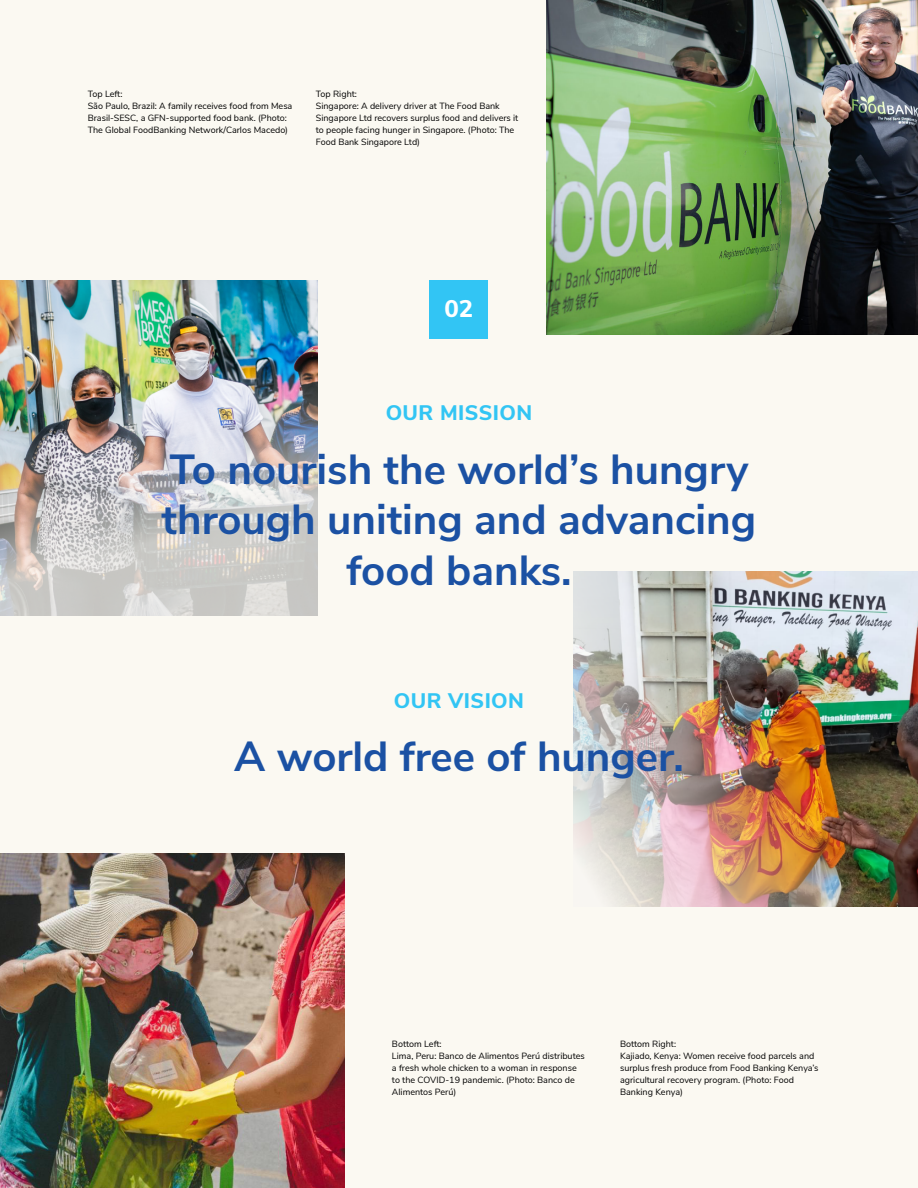
<style>
.page{position:relative;width:918px;height:1188px;background:#fbf9f2}
.page>*{position:absolute;margin:0;border:0;box-sizing:border-box;transform-origin:0 0}
.t1{font:700 42px/50.4px "Nunito Sans";color:#1b51a3;text-align:center}
.t2{font:800 24px "Nunito Sans";color:#fff}
.t3{font:800 21px "Nunito Sans";letter-spacing:.02em;color:#32c5f4}
.t4{font:9px/12px "Nunito Sans";color:#000}
</style>
<div class="page">
<img style="left:573px;top:572px;width:345px;height:334px">
<img style="left:0;top:854px;width:345px;height:334px">
<img style="left:546px;top:0;width:372px;height:334px">
<img style="left:0;top:281px;width:318px;height:334px">
<div style="left:430px;top:281px;width:58px;height:58px;background:#32c5f4"></div>
<p class="t4" style="left:88px;top:87px;width:206px">Top Left:<br>São Paulo, Brazil: A family receives food from Mesa Brasil-SESC, a GFN-supported food bank. (Photo:<br>The Global FoodBanking Network/Carlos Macedo)</p>
<p class="t4" style="left:316px;top:87px;width:204px">Top Right:<br>Singapore: A delivery driver at The Food Bank Singapore Ltd recovers surplus food and delivers it to people facing hunger in Singapore. (Photo: The Food Bank Singapore Ltd)</p>
<h2 class="t2" style="left:445px;top:291px;width:30px">02</h2>
<h3 class="t3" style="left:386px;top:398px;width:148px">OUR MISSION</h3>
<h1 class="t1" style="left:162px;top:442px;width:596px">To nourish the world’s hungry through uniting and advancing food banks.</h1>
<h3 class="t3" style="left:394px;top:685px;width:132px">OUR VISION</h3>
<h1 class="t1" style="left:234px;top:729px;width:451px">A world free of hunger.</h1>
<p class="t4" style="left:392px;top:1037px;width:194px">Bottom Left:<br>Lima, Peru: Banco de Alimentos Perú distributes a fresh whole chicken to a woman in response to the COVID-19 pandemic. (Photo: Banco de<br>Alimentos Perú)</p>
<p class="t4" style="left:620px;top:1037px;width:200px">Bottom Right:<br>Kajiado, Kenya: Women receive food parcels and surplus fresh produce from Food Banking Kenya’s agricultural recovery program. (Photo: Food Banking Kenya)</p>
</div>
